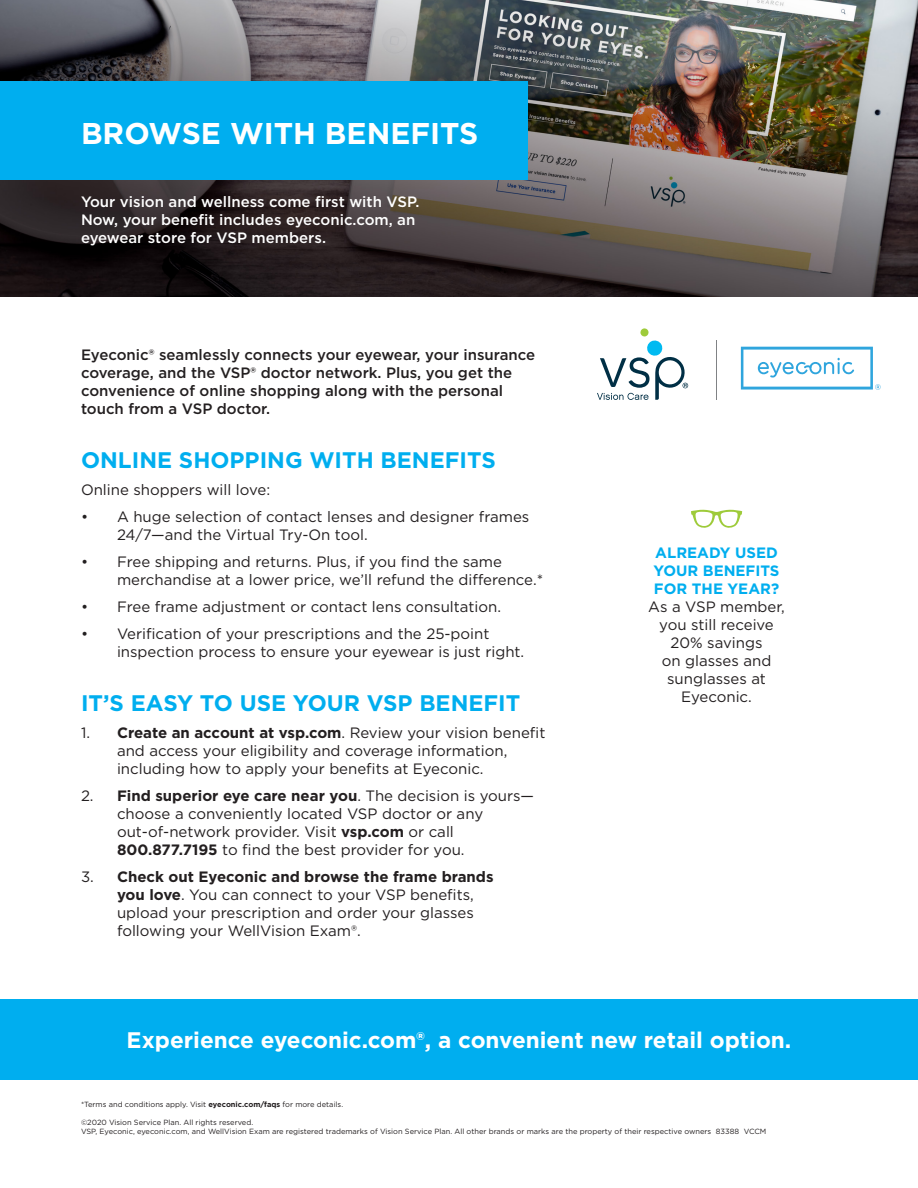
<style>
.page{position:relative;width:918px;height:1188px;background:#fff}
.page>*{position:absolute;margin:0;border:0;box-sizing:border-box;transform-origin:0 0}
.VC_Heading_1{font:700 30px "Gotham";color:#fff}
.VC_Heading_2{font:700 22.5px "Gotham";color:#00aeef}
.VC_CTA_BAR{font:700 22.5px "Gotham";color:#fff}
.VC_Feature_6{font:15px/18px "Gotham";color:#231f20}
.t1{font:500 15px/18px "Gotham";color:#231f20}
.t2{font:500 15px/18px "Gotham";color:#fff}
.VC_Feature_4{font:700 15px/18px "Gotham";color:#00aeef;text-align:justify}
.VC_Legal{font:7.5px/9px "Gotham";color:#231f20}
.s1{font-weight:700}
</style>
<div class="page">
<img style="left:0;top:0;width:918px;height:297px">
<div style="left:0;top:999px;width:918px;height:81px;background:#00aeef"></div>
<div style="left:0;top:81px;width:527px;height:99px;background:#00aeef"></div>
<svg style="left:741px;top:347px;width:140px;height:43px"></svg>
<svg style="left:691px;top:510px;width:51px;height:18px"></svg>
<svg style="left:640px;top:328px;width:9px;height:9px"></svg>
<svg style="left:597px;top:340px;width:91px;height:60px"></svg>
<hr style="left:717px;top:341px;width:1px;height:59px;background:#808285">
<p class="VC_Heading_1" style="left:81px;top:113px;width:399px">BROWSE WITH BENEFITS</p>
<p class="t2" style="left:81px;top:193px;width:340px">Your vision and wellness come first with VSP.<br>Now, your benefit includes eyeconic.com, an eyewear store for VSP members.</p>
<p class="t1" style="left:81px;top:346px;width:456px">Eyeconic® seamlessly connects your eyewear, your insurance coverage, and the VSP® doctor network. Plus, you get the convenience of online shopping along with the personal touch from a VSP doctor.</p>
<p class="VC_Heading_2" style="left:81px;top:445px;width:416px">ONLINE SHOPPING WITH BENEFITS</p>
<p class="VC_Feature_6" style="left:81px;top:480px;width:191px">Online shoppers will love:</p>
<p class="VC_Feature_6" style="left:117px;top:507px;width:414px;text-indent:-36px">• A huge selection of contact lenses and designer frames<br>24/7—and the Virtual Try-On tool.</p>
<p class="VC_Feature_6" style="left:117px;top:552px;width:428px;text-indent:-36px">• Free shipping and returns. Plus, if you find the same merchandise at a lower price, we’ll refund the difference.*</p>
<p class="VC_Feature_6" style="left:81px;top:597px;width:422px">• Free frame adjustment or contact lens consultation.</p>
<p class="VC_Feature_6" style="left:117px;top:624px;width:409px;text-indent:-36px">• Verification of your prescriptions and the 25-point inspection process to ensure your eyewear is just right.</p>
<p class="VC_Heading_2" style="left:81px;top:688px;width:441px">IT’S EASY TO USE YOUR VSP BENEFIT</p>
<p class="VC_Feature_6" style="left:117px;top:723px;width:430px;text-indent:-36px">1. <span class="s1">Create an account at vsp.com</span>. Review your vision benefit and access your eligibility and coverage information, including how to apply your benefits at Eyeconic.</p>
<p class="VC_Feature_6" style="left:117px;top:786px;width:419px;text-indent:-36px">2. <span class="s1">Find superior eye care near you</span>. The decision is yours— choose a conveniently located VSP doctor or any out-of-network provider. Visit <span class="s1">vsp.com</span> or call <span class="s1">800.877.7195</span> to find the best provider for you.</p>
<p class="VC_Feature_6" style="left:117px;top:867px;width:378px;text-indent:-36px">3. <span class="s1">Check out Eyeconic and browse the frame brands you love</span>. You can connect to your VSP benefits, upload your prescription and order your glasses following your WellVision Exam®.</p>
<p class="VC_Feature_4" style="left:654px;top:544px;width:128px">ALREADY USED YOUR BENEFITS FOR THE YEAR?</p>
<p class="VC_Feature_6" style="left:648px;top:597px;width:138px;text-align:center">As a VSP member, you still receive<br>20% savings<br>on glasses and sunglasses at<br>Eyeconic.</p>
<p class="VC_CTA_BAR" style="left:127px;top:1026px;width:666px">Experience eyeconic.com®, a convenient new retail option.</p>
<p class="VC_Legal" style="left:81px;top:1100px;width:264px">*Terms and conditions apply. Visit <span class="s1">eyeconic.com/faqs</span> for more details.</p>
<p class="VC_Legal" style="left:81px;top:1118px;width:687px">©2020 Vision Service Plan. All rights reserved.<br>VSP, Eyeconic, eyeconic.com, and WellVision Exam are registered trademarks of Vision Service Plan. All other brands or marks are the property of their respective owners 83388 VCCM</p>
</div>
